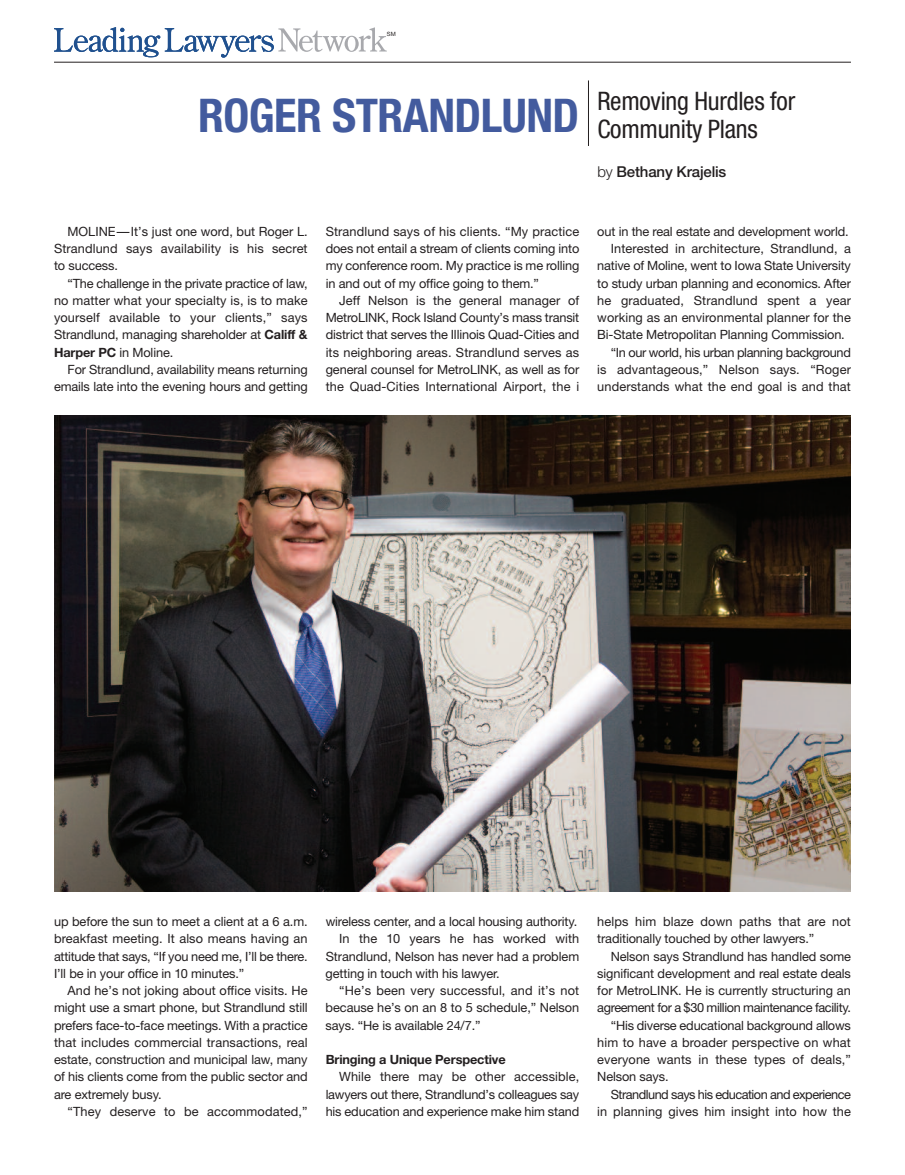
<style>
.page{position:relative;width:905px;height:1175px;background:#fff}
.page>*{position:absolute;margin:0;border:0;box-sizing:border-box;transform-origin:0 0}
.t1{font:700 condensed 46.5px "Helvetica Neue";letter-spacing:-.01em;color:#435b9e}
.t2{font:condensed 25.5px/28.5px "Helvetica Neue";letter-spacing:-.01em;color:#231f20}
.t3{font:500 15px "Helvetica Neue";letter-spacing:-.01em;color:#231f20}
.t4{font:12.75px/17.2px "Helvetica Neue";letter-spacing:-.01em;color:#231f20;text-align:justify}
.t5{font:12.75px "Helvetica Neue";letter-spacing:.01em;color:#231f20}
.t6{font:12.75px "Helvetica Neue";letter-spacing:-.03em;color:#231f20}
.t7{font:12.75px "Helvetica Neue";letter-spacing:-.04em;color:#231f20}
.t8{font:700 12.75px "Helvetica Neue";letter-spacing:-.01em;color:#231f20}
.t9{font:5.85px "Helvetica Neue";color:#231f20}
.s1{font-weight:300}
.s2{font-weight:700}
</style>
<div class="page">
<hr style="left:588px;top:80px;width:1px;height:66px;background:#231f20">
<img style="left:54px;top:416px;width:796px;height:475px">
<hr style="left:54px;top:62px;width:796px;height:1px;background:#231f20">
<svg style="left:54px;top:27px;width:333px;height:31px"></svg>
<p class="t9" style="left:387px;top:32px;width:10px">SM</p>
<h1 class="t1" style="left:198px;top:98px;width:382px">ROGER STRANDLUND</h1>
<h2 class="t2" style="left:597px;top:89px;width:199px">Removing Hurdles for<br>Community Plans</h2>
<p class="t3" style="left:597px;top:166px;width:130px"><span class="s1">by</span> Bethany Krajelis</p>
<p class="t4" style="left:54px;top:224px;width:255px;text-indent:13px">MOLINE—It’s just one word, but Roger L.<br>Strandlund says availability is his secret to success.</p>
<p class="t4" style="left:54px;top:276px;width:255px;text-indent:14px">“The challenge in the private practice of law, no matter what your specialty is, is to make yourself available to your clients,” says Strandlund, managing shareholder at <span class="s2">Califf &amp; Harper PC</span> in Moline.</p>
<p class="t4" style="left:54px;top:362px;width:255px;text-align:right">For Strandlund, availability means returning emails late into the evening hours and getting</p>
<p class="t4" style="left:326px;top:224px;width:255px">Strandlund says of his clients. “My practice does not entail a stream of clients coming into my conference room. My practice is me rolling in and out of my office going to them.”</p>
<p class="t4" style="left:326px;top:293px;width:255px;text-indent:13px">Jeff Nelson is the general manager of MetroLINK, Rock Island County’s mass transit district that serves the Illinois Quad-Cities and its neighboring areas. Strandlund serves as general counsel for MetroLINK, as well as for the Quad-Cities International Airport, the i</p>
<p class="t4" style="left:597px;top:224px;width:253px">out in the real estate and development world.</p>
<p class="t5" style="left:610px;top:244px;width:241px">Interested in architecture, Strandlund, a</p>
<p class="t4" style="left:597px;top:258px;width:255px">native of Moline, went to Iowa State University</p>
<p class="t4" style="left:597px;top:276px;width:255px">to study urban planning and economics. After</p>
<p class="t5" style="left:597px;top:296px;width:255px">he graduated, Strandlund spent a year</p>
<p class="t4" style="left:597px;top:310px;width:255px">working as an environmental planner for the</p>
<p class="t4" style="left:597px;top:327px;width:249px">Bi-State Metropolitan Planning Commission.</p>
<p class="t4" style="left:610px;top:345px;width:241px">“In our world, his urban planning background</p>
<p class="t5" style="left:597px;top:365px;width:255px">is advantageous,” Nelson says. “Roger</p>
<p class="t5" style="left:597px;top:382px;width:255px">understands what the end goal is and that</p>
<p class="t4" style="left:54px;top:914px;width:255px">up before the sun to meet a client at a 6 a.m. breakfast meeting. It also means having an attitude that says, “If you need me, I’ll be there.<br>I’ll be in your office in 10 minutes.”</p>
<p class="t4" style="left:54px;top:983px;width:255px;text-indent:13px">And he’s not joking about office visits. He might use a smart phone, but Strandlund still prefers face-to-face meetings. With a practice that includes commercial transactions, real estate, construction and municipal law, many of his clients come from the public sector and are extremely busy.</p>
<p class="t5" style="left:68px;top:1106px;width:242px">“They deserve to be accommodated,”</p>
<p class="t4" style="left:326px;top:914px;width:253px">wireless center, and a local housing authority.</p>
<p class="t5" style="left:339px;top:934px;width:242px">In the 10 years he has worked with</p>
<p class="t4" style="left:326px;top:948px;width:255px">Strandlund, Nelson has never had a problem</p>
<p class="t4" style="left:325px;top:966px;width:176px">getting in touch with his lawyer.</p>
<p class="t5" style="left:339px;top:986px;width:241px">“He’s been very successful, and it’s not</p>
<p class="t4" style="left:325px;top:1000px;width:255px">because he’s on an 8 to 5 schedule,” Nelson</p>
<p class="t4" style="left:325px;top:1017px;width:156px">says. “He is available 24/7.”</p>
<p class="t8" style="left:325px;top:1055px;width:182px">Bringing a Unique Perspective</p>
<p class="t4" style="left:325px;top:1069px;width:255px;text-indent:13px">While there may be other accessible, lawyers out there, Strandlund’s colleagues say his education and experience make him stand</p>
<p class="t4" style="left:597px;top:914px;width:255px">helps him blaze down paths that are not traditionally touched by other lawyers.”</p>
<p class="t4" style="left:610px;top:948px;width:241px">Nelson says Strandlund has handled some</p>
<p class="t4" style="left:597px;top:966px;width:255px">significant development and real estate deals</p>
<p class="t4" style="left:597px;top:983px;width:255px">for MetroLINK. He is currently structuring an</p>
<p class="t6" style="left:597px;top:1003px;width:255px">agreement for a $30 million maintenance facility.</p>
<p class="t4" style="left:610px;top:1017px;width:241px">“His diverse educational background allows</p>
<p class="t5" style="left:597px;top:1037px;width:255px">him to have a broader perspective on what</p>
<p class="t5" style="left:597px;top:1055px;width:255px">everyone wants in these types of deals,”</p>
<p class="t4" style="left:597px;top:1069px;width:73px">Nelson says.</p>
<p class="t7" style="left:610px;top:1089px;width:241px">Strandlund says his education and experience</p>
<p class="t5" style="left:597px;top:1106px;width:255px">in planning gives him insight into how the</p>
</div>
